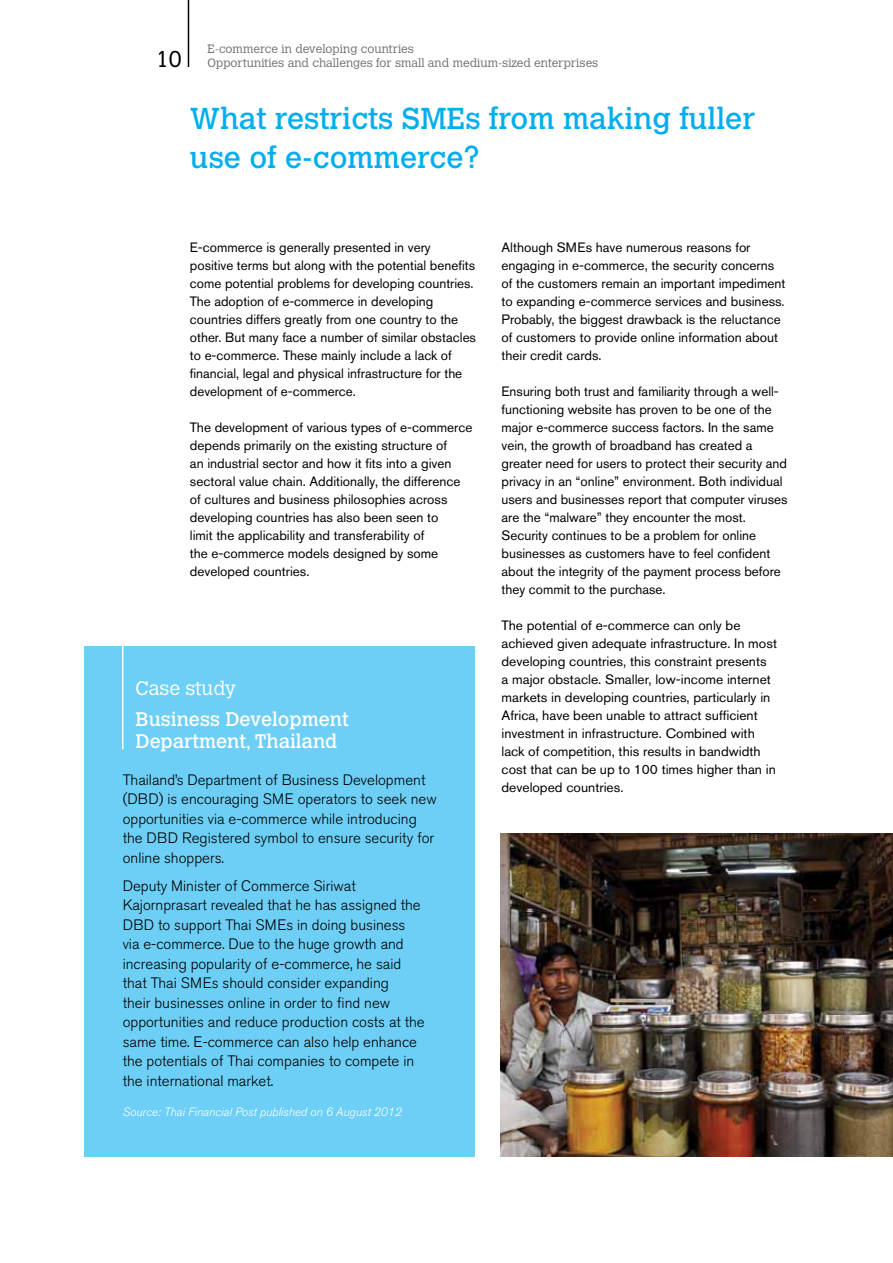
<style>
.page{position:relative;width:893px;height:1263px;background:#fff}
.page>*{position:absolute;margin:0;border:0;box-sizing:border-box;transform-origin:0 0}
.t1{font:30px/39px "Calvert MT Std";color:#00aeef}
.t2{font:300 22.5px "Calvert MT Std";color:#000}
.t3{font:19.5px/22.5px "Calvert MT Std";color:#fff}
.t4{font:300 19.5px "Calvert MT Std";color:#fff}
.t5{font:300 15px/19.5px "Akzidenz Grotesk BE";color:#000}
.t6{font:13.5px/18px "Akzidenz Grotesk BE";color:#000}
.t7{font:300 12px/14.4px "Calvert MT Std";color:#6d6e71}
.t8{font:italic 300 12px "Akzidenz Grotesk BE";color:#fff}
</style>
<div class="page">
<hr style="left:188px;top:0;width:1px;height:67px;background:#000">
<div style="left:84px;top:646px;width:391px;height:511px;background:#6dcff6"></div>
<hr style="left:122px;top:639px;width:1px;height:110px;background:#fff">
<img style="left:501px;top:834px;width:392px;height:322px">
<h2 class="t2" style="left:156px;top:46px;width:27px">10</h2>
<p class="t7" style="left:208px;top:41px;width:392px">E-commerce in developing countries<br>Opportunities and challenges for small and medium-sized enterprises</p>
<h1 class="t1" style="left:190px;top:99px;width:234px">What restricts SME</h1>
<h1 class="t1" style="left:190px;top:99px;width:567px;text-indent:275px">s from making fuller use of e-commerce?</h1>
<p class="t6" style="left:190px;top:238px;width:288px">E-commerce is generally presented in very positive terms but along with the potential benefits come potential problems for developing countries.<br>The adoption of e-commerce in developing countries differs greatly from one country to the other. But many face a number of similar obstacles to e-commerce. These mainly include a lack of financial, legal and physical infrastructure for the development of e-commerce.</p>
<p class="t6" style="left:190px;top:418px;width:284px">The development of various types of e-commerce depends primarily on the existing structure of<br>an industrial sector and how it fits into a given sectoral value chain. Additionally, the difference of cultures and business philosophies across developing countries has also been seen to<br>limit the applicability and transferability of<br>the e-commerce models designed by some developed countries.</p>
<h3 class="t4" style="left:135px;top:677px;width:102px">Case study</h3>
<h3 class="t3" style="left:135px;top:708px;width:215px">Business Development<br>Department, Thailand</h3>
<p class="t5" style="left:123px;top:770px;width:315px">Thailand’s Department of Business Development (DBD) is encouraging SME operators to seek new opportunities via e-commerce while introducing the DBD Registered symbol to ensure security for online shoppers.</p>
<p class="t5" style="left:123px;top:876px;width:304px">Deputy Minister of Commerce Siriwat Kajornprasart revealed that he has assigned the DBD to support Thai SMEs in doing business via e-commerce. Due to the huge growth and increasing popularity of e-commerce, he said that Thai SMEs should consider expanding<br>their businesses online in order to find new opportunities and reduce production costs at the same time. E-commerce can also help enhance the potentials of Thai companies to compete in the international market.</p>
<p class="t8" style="left:123px;top:1105px;width:280px">Source: Thai Financial Post published on 6 August 2012</p>
<p class="t6" style="left:502px;top:238px;width:285px">Although SMEs have numerous reasons for engaging in e-commerce, the security concerns of the customers remain an important impediment to expanding e-commerce services and business.<br>Probably, the biggest drawback is the reluctance of customers to provide online information about their credit cards.</p>
<p class="t6" style="left:502px;top:382px;width:288px">Ensuring both trust and familiarity through a well&shy;functioning website has proven to be one of the major e-commerce success factors. In the same vein, the growth of broadband has created a greater need for users to protect their security and privacy in an “online” environment. Both individual users and businesses report that computer viruses are the “malware” they encounter the most.<br>Security continues to be a problem for online businesses as customers have to feel confident about the integrity of the payment process before they commit to the purchase.</p>
<p class="t6" style="left:502px;top:616px;width:277px">The potential of e-commerce can only be achieved given adequate infrastructure. In most developing countries, this constraint presents<br>a major obstacle. Smaller, low-income internet markets in developing countries, particularly in Africa, have been unable to attract sufficient investment in infrastructure. Combined with lack of competition, this results in bandwidth cost that can be up to 100 times higher than in developed countries.</p>
</div>
